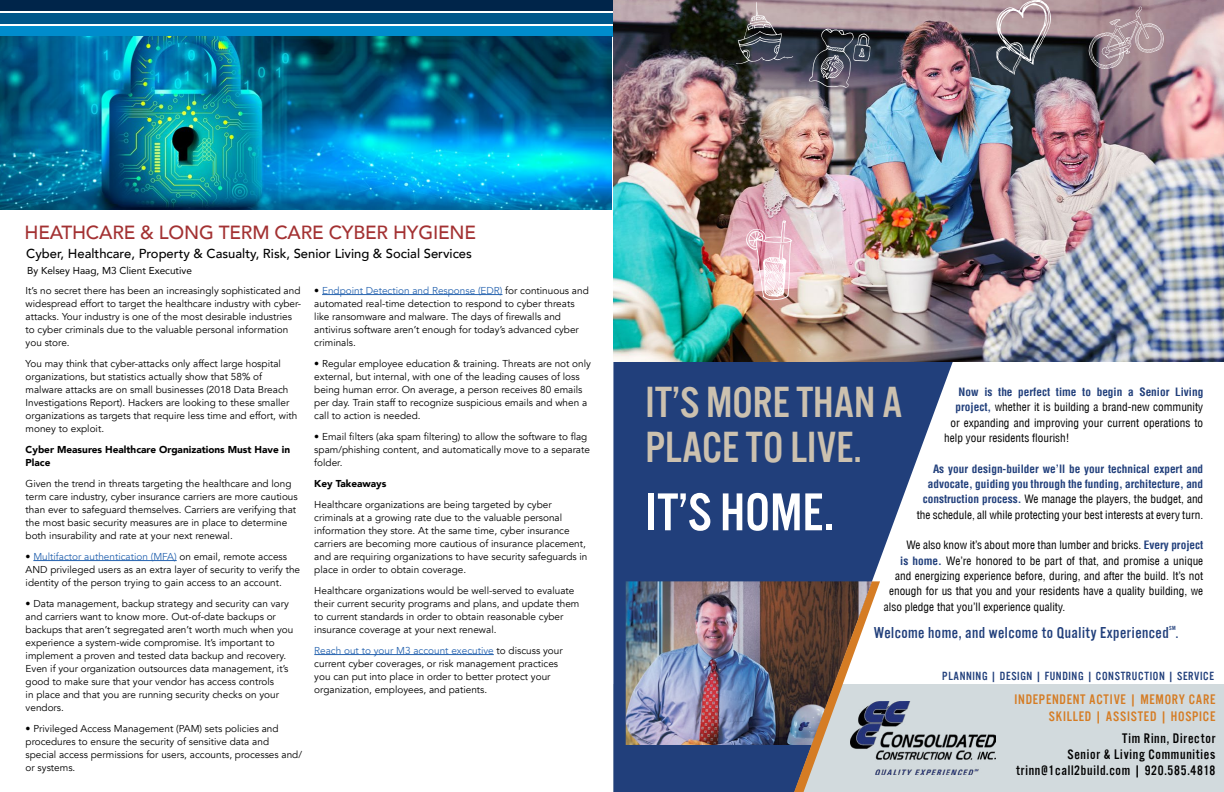
<style>
.page{position:relative;width:1224px;height:792px;background:#fff}
.page>*{position:absolute;margin:0;border:0;box-sizing:border-box;transform-origin:0 0}
.t1{font:55.3px "Alternate Gothic No 3";color:#fff}
.t2{font:45px/45px "Alternate Gothic No 3";color:#ccc1af}
.t3{font:500 19px "Avenir";letter-spacing:-.01em;color:#a33132}
.t4{font:16.4px "Alternate Gothic No 3";letter-spacing:.03em;color:#213f7b}
.t5{font:14.3px/16.4px "Alternate Gothic No 3";letter-spacing:.05em;color:#000;text-align:right}
.t6{font:14.3px/16.4px "Alternate Gothic No 3";letter-spacing:.05em;color:#d57c24;text-align:right}
.t7{font:14.3px "Alternate Gothic No 3";color:#213f7b}
.t8{font:500 13px "Avenir";color:#000}
.t9{font:12.3px "Alternate Gothic No 3";letter-spacing:.05em;color:#213f7b}
.t10{font:condensed 11.3px "Helvetica LT";color:#000}
.t11{font:700 condensed 11.3px/15.4px "Helvetica LT";color:#213f7b;text-align:right}
.t12{font:10px/13px "Avenir";color:#000}
.t13{font:900 10px/13px "Avenir";color:#000}
.t14{font:10px "Avenir";color:#000}
.t15{font:6.1px "Alternate Gothic No 3";color:#213f7b}
.s1{color:#2764b0}
.s2{font-weight:700;color:#213f7b}
.s3{font-weight:400;color:#000}
</style>
<div class="page">
<div style="left:0;top:0;width:1224px;height:11px;background:#00254a"></div>
<div style="left:0;top:13px;width:1224px;height:11px;background:#005689"></div>
<div style="left:0;top:26px;width:1224px;height:11px;background:#008ccc"></div>
<div style="left:613px;top:685px;width:611px;height:107px;background:#d2dadd"></div>
<img style="left:955px;top:734px;width:41px;height:41px">
<svg style="left:613px;top:362px;width:342px;height:430px;fill:#213f7b"></svg>
<img style="left:613px;top:0;width:611px;height:362px">
<img style="left:626px;top:581px;width:168px;height:164px">
<svg style="left:794px;top:581px;width:86px;height:211px"></svg>
<svg style="left:809px;top:28px;width:62px;height:60px;background:#4f505c"></svg>
<svg style="left:996px;top:0;width:55px;height:75px;background:#7a747a"></svg>
<svg style="left:746px;top:221px;width:46px;height:79px;background:#e6b9c0"></svg>
<svg style="left:735px;top:2px;width:58px;height:62px;background:#6a666b"></svg>
<svg style="left:1089px;top:6px;width:75px;height:63px;background:#a38c93"></svg>
<hr style="left:33px;top:560px;width:144px;height:1px;background:#2764b0">
<hr style="left:322px;top:294px;width:181px;height:1px;background:#2764b0">
<hr style="left:314px;top:654px;width:180px;height:1px;background:#2764b0">
<img style="left:0;top:37px;width:612px;height:172px">
<h3 class="t3" style="left:25px;top:216px;width:453px">HEATHCARE &amp; LONG TERM CARE CYBER HYGIENE</h3>
<h3 class="t8" style="left:26px;top:242px;width:447px">Cyber, Healthcare, Property &amp; Casualty, Risk, Senior Living &amp; Social Services</h3>
<p class="t14" style="left:27px;top:262px;width:166px">By Kelsey Haag, M3 Client Executive</p>
<p class="t12" style="left:26px;top:284px;width:277px">It’s no secret there has been an increasingly sophisticated and widespread effort to target the healthcare industry with cyber&shy;attacks. Your industry is one of the most desirable industries to cyber criminals due to the valuable personal information you store.</p>
<p class="t12" style="left:26px;top:357px;width:273px">You may think that cyber-attacks only affect large hospital organizations, but statistics actually show that 58% of malware attacks are on small businesses (2018 Data Breach Investigations Report). Hackers are looking to these smaller organizations as targets that require less time and effort, with money to exploit.</p>
<p class="t13" style="left:26px;top:443px;width:266px">Cyber Measures Healthcare Organizations Must Have in<br>Place</p>
<p class="t12" style="left:26px;top:477px;width:274px">Given the trend in threats targeting the healthcare and long term care industry, cyber insurance carriers are more cautious than ever to safeguard themselves. Carriers are verifying that the most basic security measures are in place to determine both insurability and rate at your next renewal.</p>
<p class="t12" style="left:26px;top:550px;width:276px">• <span class="s1">Multifactor authentication (MFA)</span> on email, remote access<br>AND privileged users as an extra layer of security to verify the identity of the person trying to gain access to an account.</p>
<p class="t12" style="left:26px;top:597px;width:269px">• Data management, backup strategy and security can vary and carriers want to know more. Out-of-date backups or backups that aren’t segregated aren’t worth much when you experience a system-wide compromise. It’s important to implement a proven and tested data backup and recovery.<br>Even if your organization outsources data management, it’s good to make sure that your vendor has access controls<br>in place and that you are running security checks on your vendors.</p>
<p class="t12" style="left:26px;top:722px;width:278px">• Privileged Access Management (PAM) sets policies and procedures to ensure the security of sensitive data and special access permissions for users, accounts, processes and/ or systems.</p>
<p class="t12" style="left:314px;top:284px;width:276px">• <span class="s1">Endpoint Detection and Response (EDR)</span> for continuous and automated real-time detection to respond to cyber threats like ransomware and malware. The days of firewalls and antivirus software aren’t enough for today’s advanced cyber criminals.</p>
<p class="t12" style="left:314px;top:357px;width:278px">• Regular employee education &amp; training. Threats are not only external, but internal, with one of the leading causes of loss being human error. On average, a person receives 80 emails per day. Train staff to recognize suspicious emails and when a call to action is needed.</p>
<p class="t12" style="left:314px;top:430px;width:277px">• Email filters (aka spam filtering) to allow the software to flag spam/phishing content, and automatically move to a separate folder.</p>
<p class="t13" style="left:314px;top:477px;width:74px">Key Takeaways</p>
<p class="t12" style="left:314px;top:498px;width:275px">Healthcare organizations are being targeted by cyber criminals at a growing rate due to the valuable personal information they store. At the same time, cyber insurance carriers are becoming more cautious of insurance placement, and are requiring organizations to have security safeguards in place in order to obtain coverage.</p>
<p class="t12" style="left:314px;top:584px;width:267px">Healthcare organizations would be well-served to evaluate their current security programs and plans, and update them to current standards in order to obtain reasonable cyber insurance coverage at your next renewal.</p>
<p class="t12" style="left:314px;top:644px;width:250px"><span class="s1">Reach out to your M3 account executive</span> to discuss your current cyber coverages, or risk management practices you can put into place in order to better protect your organization, employees, and patients.</p>
<h2 class="t2" style="left:645px;top:381px;width:259px">IT’S MORE THAN A<br>PLACE TO LIVE.</h2>
<h1 class="t1" style="left:645px;top:483px;width:190px">IT’S HOME.</h1>
<p class="t11" style="left:959px;top:384px;width:246px">Now is the perfect time to begin a Senior Living</p>
<p class="t10" style="left:956px;top:400px;width:249px"><span class="s2">project,</span> whether it is building a brand-new community</p>
<p class="t10" style="left:950px;top:415px;width:254px">or expanding and improving your current operations to</p>
<p class="t10" style="left:944px;top:431px;width:127px">help your residents flourish!</p>
<p class="t11" style="left:917px;top:461px;width:288px">As your design-builder we’ll be your technical expert and advocate, guiding you through the funding, architecture, and construction process. <span class="s3">We manage the players, the budget, and the schedule, all while protecting your best interests at every turn.</span></p>
<p class="t10" style="left:906px;top:538px;width:298px">We also know it’s about more than lumber and bricks. <span class="s2">Every project</span></p>
<p class="t10" style="left:900px;top:554px;width:304px"><span class="s2">is home.</span> We’re honored to be part of that, and promise a unique</p>
<p class="t10" style="left:895px;top:569px;width:310px">and energizing experience before, during, and after the build. It’s not</p>
<p class="t10" style="left:889px;top:584px;width:316px">enough for us that you and your residents have a quality building, we</p>
<p class="t10" style="left:884px;top:600px;width:183px">also pledge that you’ll experience quality.</p>
<h3 class="t4" style="left:874px;top:624px;width:297px">Welcome home, and welcome to Quality Experienced</h3>
<p class="t15" style="left:1169px;top:625px;width:8px">SM</p>
<h3 class="t7" style="left:1176px;top:626px;width:4px">.</h3>
<p class="t9" style="left:942px;top:669px;width:273px">PLANNING | DESIGN | FUNDING | CONSTRUCTION | SERVICE</p>
<h3 class="t6" style="left:1015px;top:692px;width:202px">INDEPENDENT ACTIVE | MEMORY CARE<br>SKILLED | ASSISTED | HOSPICE</h3>
<h3 class="t5" style="left:1016px;top:730px;width:201px">Tim Rinn, Director<br>Senior &amp; Living Communities trinn@1call2build.com | 920.585.4818</h3>
</div>
